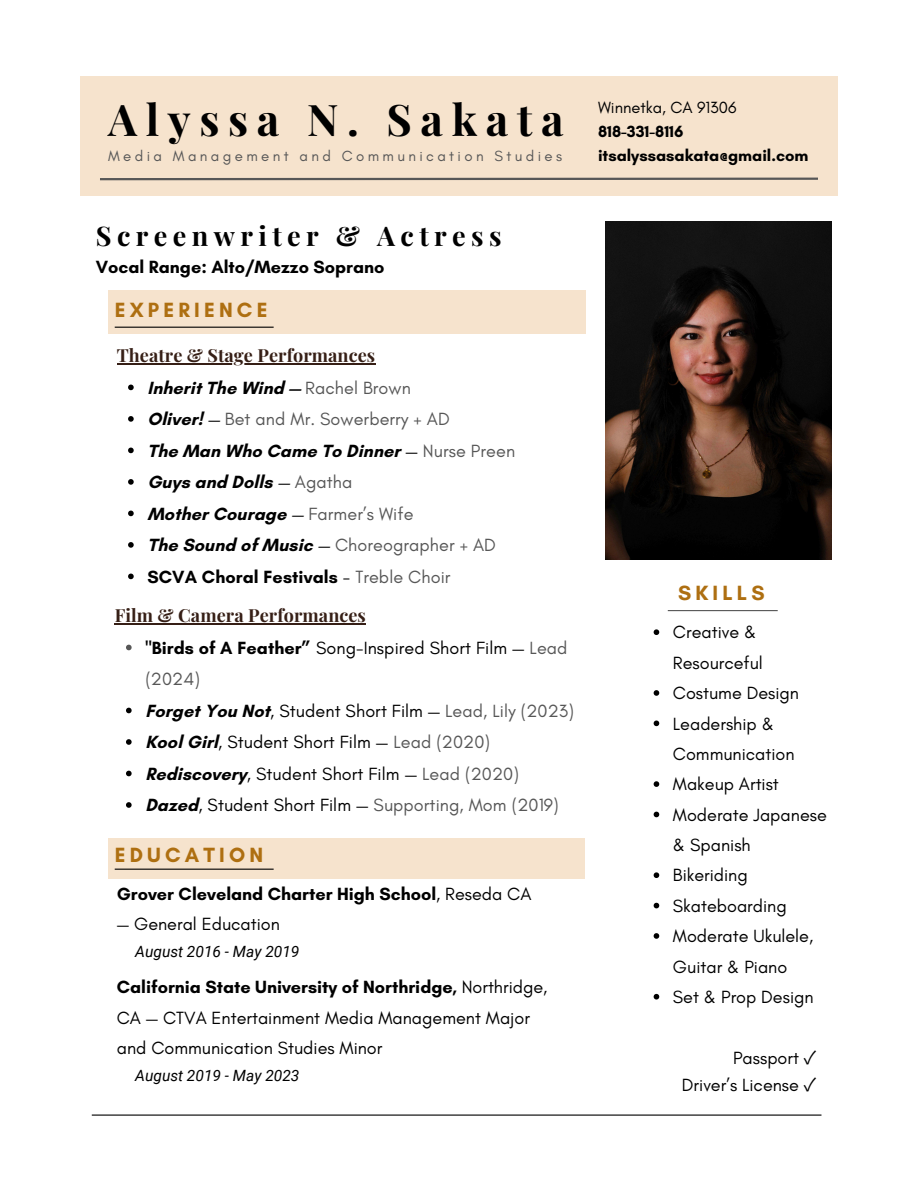
<style>
.page{position:relative;width:918px;height:1188px;background:#fff}
.page>*{position:absolute;margin:0;border:0;box-sizing:border-box;transform-origin:0 0}
.t1{font:700 43.5px "Playfair Display";letter-spacing:.2em;color:#000}
.t2{font:700 27px "Playfair Display";letter-spacing:.2em;color:#000}
.t3{font:700 21px "Glacial Indifference";letter-spacing:.2em;color:#ae6f11}
.t4{font:18px/30.3px "Glacial Indifference";color:#000}
.t5{font:700 18px "Glacial Indifference";letter-spacing:.005em;color:#000}
.t6{font:18px "Glacial Indifference";letter-spacing:.005em;color:#575757}
.t7{font:700 18px "Playfair Display";letter-spacing:.005em;color:#361f16}
.t8{font:700 16.5px/23.7px "Glacial Indifference";color:#000}
.t9{font:italic 15.45px "Roboto";color:#000}
.t10{font:15px "Glacial Indifference";letter-spacing:.225em;color:#575757}
.s1{font-weight:400;color:#575757}
.s2{font-weight:700;color:#000}
.s3{font-style:italic;color:#000}
.s4{font-weight:400}
.s5{font-weight:400;font-style:italic}
.s6{font-weight:700}
.s7{color:#575757}
.s8{color:#000}
.s9{font-family:"Noto Sans CJ Ksc"}
</style>
<div class="page">
<div style="left:80px;top:76px;width:758px;height:120px;background:#f6e3cd"></div>
<svg style="left:100px;top:177px;width:718px;height:4px"></svg>
<div style="left:108px;top:290px;width:477px;height:43px;background:#f6e3cd"></div>
<hr style="left:115px;top:327px;width:159px;height:1px;background:#000">
<hr style="left:92px;top:1115px;width:729px;height:1px;background:#000">
<hr style="left:668px;top:610px;width:110px;height:1px;background:#575757">
<div style="left:108px;top:838px;width:477px;height:40px;background:#f6e3cd"></div>
<hr style="left:115px;top:869px;width:159px;height:1px;background:#000">
<img style="left:605px;top:221px;width:226px;height:339px">
<hr style="left:117px;top:363px;width:258px;height:1px;background:#361f16">
<svg style="left:128px;top:385px;width:6px;height:5px"></svg>
<svg style="left:128px;top:416px;width:6px;height:6px"></svg>
<svg style="left:128px;top:448px;width:6px;height:5px"></svg>
<svg style="left:128px;top:479px;width:6px;height:6px"></svg>
<svg style="left:128px;top:511px;width:6px;height:5px"></svg>
<svg style="left:128px;top:542px;width:6px;height:6px"></svg>
<svg style="left:128px;top:574px;width:6px;height:5px"></svg>
<svg style="left:654px;top:629px;width:5px;height:6px"></svg>
<svg style="left:654px;top:690px;width:5px;height:6px"></svg>
<svg style="left:654px;top:721px;width:5px;height:5px"></svg>
<svg style="left:654px;top:781px;width:5px;height:6px"></svg>
<svg style="left:654px;top:812px;width:5px;height:5px"></svg>
<svg style="left:654px;top:872px;width:5px;height:6px"></svg>
<svg style="left:654px;top:903px;width:5px;height:5px"></svg>
<svg style="left:654px;top:933px;width:5px;height:6px"></svg>
<svg style="left:654px;top:994px;width:5px;height:6px"></svg>
<hr style="left:115px;top:623px;width:251px;height:1px;background:#361f16">
<svg style="left:126px;top:645px;width:6px;height:5px"></svg>
<svg style="left:126px;top:708px;width:6px;height:5px"></svg>
<svg style="left:126px;top:739px;width:6px;height:6px"></svg>
<svg style="left:126px;top:771px;width:6px;height:5px"></svg>
<svg style="left:126px;top:802px;width:6px;height:6px"></svg>
<p class="t1" style="left:108px;top:89px;width:457px">Alyssa N. Sakata</p>
<p class="t10" style="left:108px;top:147px;width:455px">Media Management and Communication Studies</p>
<p class="t2" style="left:96px;top:217px;width:407px">Screenwriter &amp; Actress</p>
<p class="t5" style="left:96px;top:255px;width:290px">Vocal Range: Alto/Mezzo Soprano</p>
<h1 class="t3" style="left:115px;top:297px;width:154px">EXPERIENCE</h1>
<h5 class="t7" style="left:117px;top:343px;width:260px">Theatre &amp; Stage Performances</h5>
<p class="t5" style="left:147px;top:376px;width:265px">Inherit The Wind — <span class="s1">Rachel Brown</span></p>
<p class="t6" style="left:147px;top:408px;width:304px"><span class="s2">Oliver!</span> <span class="s3">—</span> Bet and Mr. Sowerberry + AD</p>
<h2 class="t5" style="left:147px;top:439px;width:369px">The Man Who Came To Dinner <span class="s4">—</span> <span class="s1">Nurse Preen</span></h2>
<h4 class="t5" style="left:147px;top:471px;width:207px">Guys and Dolls <span class="s5">—</span> <span class="s1">Agatha</span></h4>
<h3 class="t5" style="left:147px;top:502px;width:268px">Mother Courage <span class="s5">—</span> <span class="s1">Farmer’s Wife</span></h3>
<p class="t6" style="left:147px;top:534px;width:350px"><span class="s2">The Sound of Music</span> <span class="s3">—</span> Choreographer + AD</p>
<h4 class="t5" style="left:147px;top:565px;width:305px">SCVA Choral Festivals <span class="s4">-</span> <span class="s1">Treble Choir</span></h4>
<h3 class="t7" style="left:115px;top:603px;width:253px">Film &amp; Camera Performances</h3>
<p class="t4" style="left:145px;top:632px;width:424px;line-height:31.5px"><span class="s6">"Birds of A Feather”</span> Song-Inspired Short Film — <span class="s7">Lead (2024)</span></p>
<p class="t4" style="left:145px;top:695px;width:430px"><span class="s6">Forget You Not</span>, Student Short Film — <span class="s7">Lead, Lily (2023)</span></p>
<p class="t4" style="left:145px;top:727px;width:346px"><span class="s6">Kool Girl</span>, Student Short Film — <span class="s7">Lead (2020)</span></p>
<p class="t4" style="left:145px;top:758px;width:375px"><span class="s6">Rediscovery</span>, Student Short Film — <span class="s7">Lead (2020)</span></p>
<p class="t6" style="left:145px;top:794px;width:415px"><span class="s2">Dazed</span><span class="s8">, Student Short Film —</span> Supporting, Mom (2019)</p>
<p class="t3" style="left:115px;top:842px;width:150px">EDUCATION</p>
<h4 class="t5" style="left:117px;top:882px;width:416px">Grover Cleveland Charter High School<span class="s4">, Reseda CA</span></h4>
<h4 class="t4" style="left:117px;top:908px;width:165px">— General Education</h4>
<p class="t9" style="left:135px;top:942px;width:166px">August 2016 - May 2019</p>
<p class="t4" style="left:117px;top:972px;width:432px"><span class="s6">California State University of Northridge,</span> Northridge,<br>CA — CTVA Entertainment Media Management Major and Communication Studies Minor</p>
<p class="t9" style="left:135px;top:1066px;width:166px">August 2019 - May 2023</p>
<p class="t8" style="left:598px;top:96px;width:212px"><span class="s4">Winnetka, CA 91306<br></span>818-331-8116 itsalyssasakata@gmail.com</p>
<p class="t3" style="left:678px;top:580px;width:88px">SKILLS</p>
<p class="t4" style="left:673px;top:617px;width:91px">Creative &amp;<br>Resourceful</p>
<p class="t4" style="left:673px;top:678px;width:128px">Costume Design</p>
<p class="t4" style="left:673px;top:708px;width:123px">Leadership &amp;<br>Communication</p>
<p class="t4" style="left:673px;top:769px;width:107px">Makeup Artist</p>
<h3 class="t4" style="left:673px;top:799px;width:155px">Moderate Japanese &amp; Spanish</h3>
<p class="t4" style="left:673px;top:860px;width:76px">Bikeriding</p>
<h5 class="t4" style="left:673px;top:890px;width:115px">Skateboarding</h5>
<p class="t4" style="left:673px;top:921px;width:142px">Moderate Ukulele,<br>Guitar &amp; Piano</p>
<h5 class="t4" style="left:673px;top:981px;width:142px">Set &amp; Prop Design</h5>
<p class="t4" style="left:682px;top:1044px;width:136px;line-height:27px;text-align:right">Passport <span class="s9">✓<br></span>Driver’s License <span class="s9">✓</span></p>
</div>
